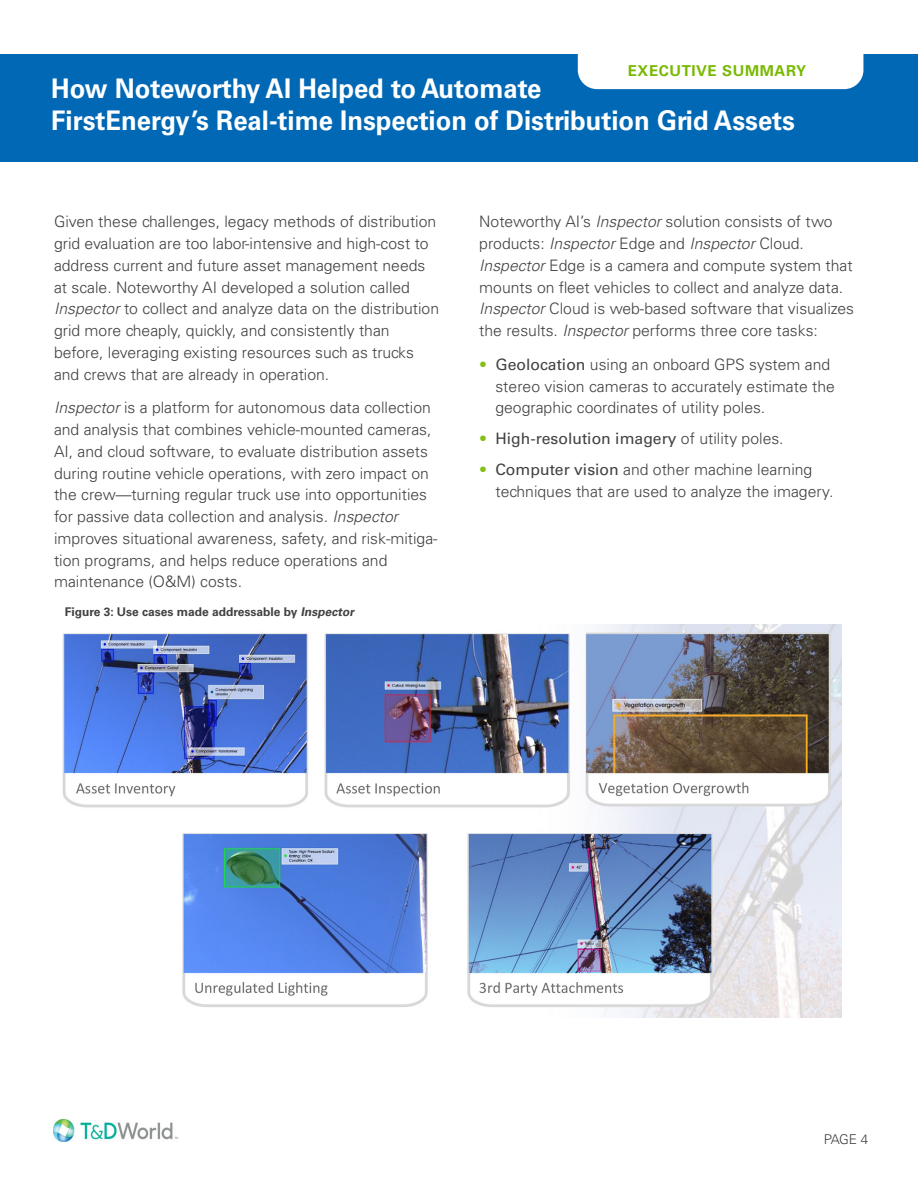
<style>
.page{position:relative;width:918px;height:1188px;background:#fff}
.page>*{position:absolute;margin:0;border:0;box-sizing:border-box;transform-origin:0 0}
.t1{font:700 27px/32.4px "Univers LT Std";color:#fff;scale:.95 1}
.t2{font:300 15.75px/21.8px "Univers LT Std";color:#414042}
.t3{font:15.75px "Univers LT Std";color:#414042}
.t4{font:700 15px "Univers LT Std";letter-spacing:.04em;color:#77b900}
.t5{font:300 13.5px "Univers LT Std";color:#414042}
.t6{font:700 12px "Univers LT Std";color:#414042}
.s1{font-style:italic}
.s2{color:#85c01a}
.s3{font-weight:400}
.s4{font-weight:300;color:#85c01a}
.s5{font-weight:300}
</style>
<div class="page">
<div style="left:0;top:54px;width:918px;height:108px;background:#0068b5"></div>
<div style="left:578px;top:54px;width:285px;height:35px;background:#fff"></div>
<img style="left:54px;top:1120px;width:125px;height:21px">
<img style="left:62px;top:624px;width:779px;height:393px">
<p class="t4" style="left:628px;top:62px;width:180px">EXECUTIVE SUMMARY</p>
<h1 class="t1" style="left:51px;top:72px;width:784px">How Noteworthy AI Helped to Automate<br>FirstEnergy’s Real-time Inspection of Distribution Grid Assets</h1>
<p class="t2" style="left:54px;top:211px;width:387px">Given these challenges, legacy methods of distribution grid evaluation are too labor-intensive and high-cost to address current and future asset management needs at scale. Noteworthy AI developed a solution called <span class="s1">Inspector</span> to collect and analyze data on the distribution grid more cheaply, quickly, and consistently than before, leveraging existing resources such as trucks and crews that are already in operation.</p>
<p class="t2" style="left:54px;top:397px;width:385px"><span class="s1">Inspector</span> is a platform for autonomous data collection and analysis that combines vehicle-mounted cameras, AI, and cloud software, to evaluate distribution assets during routine vehicle operations, with zero impact on the crew—turning regular truck use into opportunities for passive data collection and analysis. <span class="s1">Inspector </span>improves situational awareness, safety, and risk-mitiga&shy;tion programs, and helps reduce operations and maintenance (O&amp;M) costs.</p>
<p class="t6" style="left:65px;top:605px;width:293px">Figure 3: Use cases made addressable by <span class="s1">Inspector</span></p>
<p class="t2" style="left:479px;top:211px;width:376px">Noteworthy AI’s <span class="s1">Inspector</span> solution consists of two products: <span class="s1">Inspector</span> Edge and <span class="s1">Inspector</span> Cloud.<br><span class="s1">Inspector</span> Edge is a camera and compute system that mounts on fleet vehicles to collect and analyze data.<br><span class="s1">Inspector</span> Cloud is web-based software that visualizes the results. <span class="s1">Inspector</span> performs three core tasks:</p>
<p class="t2" style="left:495px;top:353px;width:341px;text-indent:-16px"><span class="s2">•</span> <span class="s3">Geolocation</span> using an onboard GPS system and stereo vision cameras to accurately estimate the geographic coordinates of utility poles.</p>
<p class="t3" style="left:479px;top:429px;width:306px"><span class="s4">•</span> High-resolution imagery <span class="s5">of utility poles.</span></p>
<p class="t2" style="left:495px;top:458px;width:339px;text-indent:-16px"><span class="s2">•</span> <span class="s3">Computer vision</span> and other machine learning techniques that are used to analyze the imagery.</p>
<p class="t5" style="left:824px;top:1132px;width:46px">PAGE 4</p>
</div>
